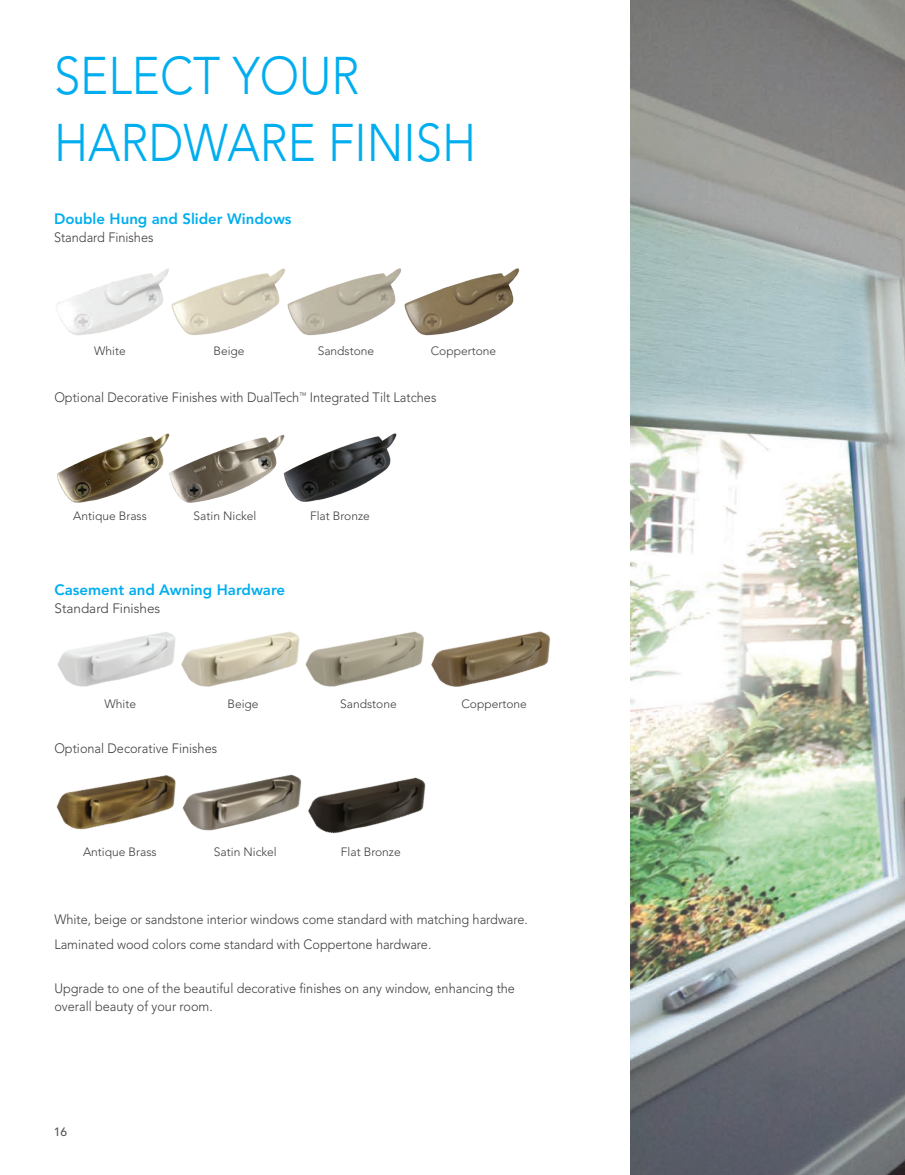
<style>
.page{position:relative;width:905px;height:1175px;background:#fff}
.page>*{position:absolute;margin:0;border:0;box-sizing:border-box;transform-origin:0 0}
.t1{font:300 52.5px/67.5px "Avenir LT Std";color:#00aeef;scale:.9 1}
.t2{font:800 15px "Avenir LT Std";color:#00aeef}
.t3{font:300 13.5px/25.5px "Avenir LT Std";color:#3e3e3f;scale:.94 1}
.t4{font:300 13.5px "Avenir LT Std";color:#3e3e3f}
.t5{font:300 12px "Avenir LT Std";color:#3e3e3f}
.t6{font:500 12px "Avenir LT Std";color:#57585a}
</style>
<div class="page">
<img style="left:57px;top:436px;width:105px;height:67px">
<img style="left:56px;top:268px;width:113px;height:68px">
<img style="left:288px;top:268px;width:232px;height:68px">
<img style="left:171px;top:268px;width:117px;height:68px">
<img style="left:285px;top:433px;width:112px;height:69px">
<img style="left:162px;top:433px;width:123px;height:70px">
<img style="left:57px;top:632px;width:118px;height:55px">
<img style="left:308px;top:631px;width:116px;height:56px">
<img style="left:431px;top:631px;width:120px;height:56px">
<img style="left:175px;top:631px;width:133px;height:56px">
<img style="left:56px;top:775px;width:120px;height:55px">
<img style="left:309px;top:777px;width:117px;height:57px">
<img style="left:182px;top:774px;width:127px;height:57px">
<img style="left:630px;top:0;width:274px;height:1174px">
<h1 class="t1" style="left:54px;top:42px;width:470px">SELECT YOUR<br>HARDWARE FINISH</h1>
<p class="t2" style="left:54px;top:210px;width:239px">Double Hung and Slider Windows</p>
<p class="t3" style="left:54px;top:225px;width:107px">Standard Finishes</p>
<p class="t5" style="left:94px;top:344px;width:33px">White</p>
<p class="t5" style="left:213px;top:344px;width:33px">Beige</p>
<p class="t5" style="left:318px;top:344px;width:58px">Sandstone</p>
<p class="t5" style="left:431px;top:344px;width:67px">Coppertone</p>
<p class="t3" style="left:54px;top:385px;width:408px">Optional Decorative Finishes with DualTech<sup>™</sup> Integrated Tilt Latches</p>
<p class="t5" style="left:73px;top:509px;width:75px">Antique Brass</p>
<p class="t5" style="left:193px;top:509px;width:64px">Satin Nickel</p>
<p class="t2" style="left:55px;top:581px;width:232px">Casement and Awning Hardware</p>
<p class="t4" style="left:55px;top:600px;width:107px">Standard Finishes</p>
<p class="t5" style="left:310px;top:509px;width:61px">Flat Bronze</p>
<p class="t5" style="left:105px;top:697px;width:33px">White</p>
<p class="t5" style="left:227px;top:697px;width:33px">Beige</p>
<p class="t5" style="left:340px;top:697px;width:58px">Sandstone</p>
<p class="t5" style="left:461px;top:697px;width:67px">Coppertone</p>
<p class="t3" style="left:54px;top:735px;width:175px">Optional Decorative Finishes</p>
<p class="t5" style="left:83px;top:845px;width:75px">Antique Brass</p>
<p class="t5" style="left:214px;top:845px;width:64px">Satin Nickel</p>
<p class="t5" style="left:341px;top:845px;width:61px">Flat Bronze</p>
<p class="t3" style="left:54px;top:906px;width:505px">White, beige or sandstone interior windows come standard with matching hardware.<br>Laminated wood colors come standard with Coppertone hardware.</p>
<p class="t3" style="left:54px;top:979px;width:491px;line-height:18px">Upgrade to one of the beautiful decorative finishes on any window, enhancing the overall beauty of your room.</p>
<p class="t6" style="left:54px;top:1124px;width:15px">16</p>
</div>
